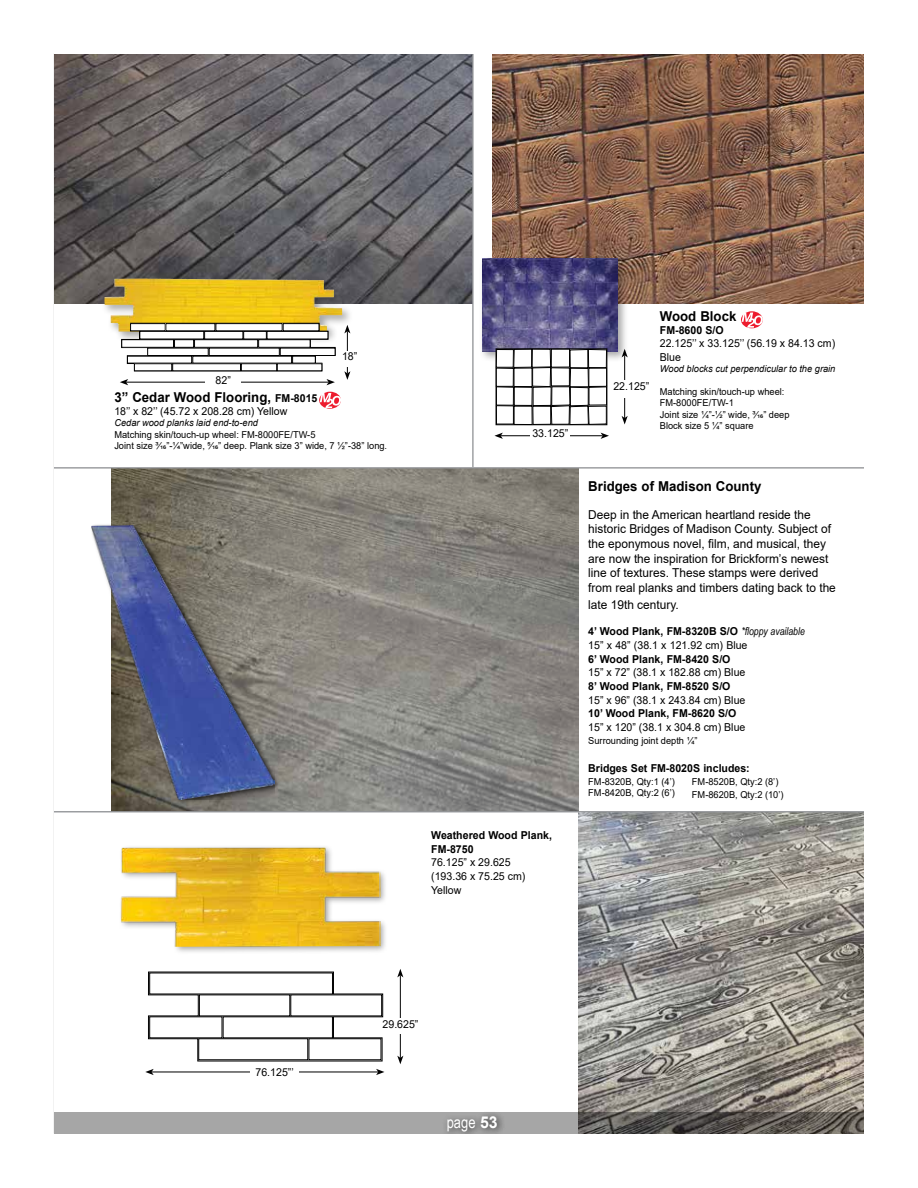
<style>
.page{position:relative;width:918px;height:1188px;background:#fff}
.page>*{position:absolute;margin:0;border:0;box-sizing:border-box;transform-origin:0 0}
.t1{font:16.35px "Arial Narrow";color:#fff}
.t2{font:700 13.65px "Arial";color:#000}
.t3{font:12.3px/14.7px "Arial";color:#000}
.t4{font:10.95px/13.6px "Arial";color:#000}
.t5{font:700 10.95px/13.6px "Arial";color:#000}
.t6{font:9.6px/11.4px "Arial";color:#000}
.t7{font:italic 9.6px "Arial";color:#000}
.s1{font-size:10.95px}
.s2{font-weight:700}
.s3{font-family:"Arial Narrow";font-style:italic}
.s4{font-family:"Arial";font-weight:700}
</style>
<div class="page">
<hr style="left:152px;top:1072px;width:226px;height:1px;background:#000">
<svg style="left:145px;top:1069px;width:9px;height:6px"></svg>
<svg style="left:376px;top:1069px;width:8px;height:6px"></svg>
<div style="left:250px;top:1068px;width:49px;height:13px;background:#fff"></div>
<svg style="left:148px;top:971px;width:236px;height:47px"></svg>
<svg style="left:148px;top:972px;width:235px;height:90px"></svg>
<div style="left:198px;top:1038px;width:110px;height:22px;border:1px solid #000"></div>
<div style="left:309px;top:1038px;width:72px;height:22px;border:1px solid #000"></div>
<hr style="left:400px;top:975px;width:1px;height:83px;background:#000">
<svg style="left:397px;top:969px;width:6px;height:8px"></svg>
<svg style="left:397px;top:1056px;width:6px;height:8px"></svg>
<div style="left:378px;top:1018px;width:45px;height:16px;background:#fff"></div>
<img style="left:579px;top:812px;width:285px;height:300px">
<img style="left:54px;top:54px;width:418px;height:250px">
<img style="left:111px;top:469px;width:468px;height:342px">
<div style="left:101px;top:275px;width:252px;height:70px;background:#000;opacity:.35"></div>
<img style="left:104px;top:279px;width:238px;height:54px">
<img style="left:493px;top:54px;width:371px;height:250px">
<div style="left:90px;top:523px;width:190px;height:282px;background:#000;opacity:.5"></div>
<img style="left:92px;top:525px;width:183px;height:275px">
<div style="left:479px;top:255px;width:150px;height:108px;background:#000;opacity:.35"></div>
<img style="left:483px;top:259px;width:135px;height:92px">
<svg style="left:319px;top:392px;width:22px;height:17px"></svg>
<svg style="left:320px;top:393px;width:21px;height:15px"></svg>
<svg style="left:741px;top:311px;width:22px;height:17px"></svg>
<svg style="left:742px;top:313px;width:21px;height:15px"></svg>
<hr style="left:347px;top:331px;width:1px;height:42px;background:#000">
<svg style="left:344px;top:325px;width:6px;height:8px"></svg>
<svg style="left:344px;top:371px;width:6px;height:9px"></svg>
<hr style="left:126px;top:382px;width:203px;height:1px;background:#000">
<svg style="left:120px;top:379px;width:8px;height:6px"></svg>
<svg style="left:327px;top:379px;width:8px;height:6px"></svg>
<div style="left:205px;top:376px;width:36px;height:13px;background:#fff"></div>
<div style="left:330px;top:351px;width:39px;height:16px;background:#fff"></div>
<svg style="left:121px;top:323px;width:214px;height:48px"></svg>
<div style="left:131px;top:324px;width:34px;height:7px;background:#fff"></div>
<div style="left:130px;top:323px;width:35px;height:8px;border:1px solid #000"></div>
<div style="left:140px;top:331px;width:64px;height:8px;background:#fff"></div>
<div style="left:140px;top:331px;width:64px;height:8px;border:1px solid #000"></div>
<div style="left:122px;top:340px;width:52px;height:7px;background:#fff"></div>
<div style="left:175px;top:340px;width:19px;height:7px;background:#fff"></div>
<div style="left:174px;top:340px;width:20px;height:7px;border:1px solid #000"></div>
<div style="left:148px;top:348px;width:60px;height:8px;background:#fff"></div>
<div style="left:148px;top:348px;width:60px;height:8px;border:1px solid #000"></div>
<div style="left:127px;top:356px;width:65px;height:7px;background:#fff"></div>
<div style="left:193px;top:356px;width:99px;height:7px;background:#fff"></div>
<div style="left:293px;top:356px;width:22px;height:7px;background:#fff"></div>
<div style="left:277px;top:364px;width:45px;height:7px;background:#fff"></div>
<div style="left:241px;top:364px;width:36px;height:7px;background:#fff"></div>
<div style="left:134px;top:364px;width:38px;height:7px;background:#fff"></div>
<div style="left:173px;top:364px;width:68px;height:7px;background:#fff"></div>
<div style="left:209px;top:348px;width:70px;height:8px;background:#fff"></div>
<div style="left:209px;top:348px;width:70px;height:8px;border:1px solid #000"></div>
<div style="left:280px;top:348px;width:55px;height:8px;background:#fff"></div>
<div style="left:280px;top:348px;width:55px;height:8px;border:1px solid #000"></div>
<div style="left:195px;top:340px;width:63px;height:7px;background:#fff"></div>
<div style="left:259px;top:340px;width:51px;height:7px;background:#fff"></div>
<div style="left:205px;top:331px;width:38px;height:8px;background:#fff"></div>
<div style="left:204px;top:331px;width:39px;height:8px;border:1px solid #000"></div>
<div style="left:244px;top:331px;width:22px;height:8px;background:#fff"></div>
<div style="left:244px;top:331px;width:23px;height:8px;border:1px solid #000"></div>
<div style="left:267px;top:331px;width:61px;height:8px;background:#fff"></div>
<div style="left:267px;top:331px;width:61px;height:8px;border:1px solid #000"></div>
<div style="left:166px;top:324px;width:49px;height:7px;background:#fff"></div>
<div style="left:166px;top:323px;width:49px;height:8px;border:1px solid #000"></div>
<div style="left:283px;top:324px;width:36px;height:7px;background:#fff"></div>
<div style="left:283px;top:323px;width:36px;height:8px;border:1px solid #000"></div>
<div style="left:216px;top:324px;width:66px;height:7px;background:#fff"></div>
<div style="left:216px;top:323px;width:66px;height:8px;border:1px solid #000"></div>
<hr style="left:624px;top:355px;width:1px;height:63px;background:#000">
<svg style="left:622px;top:349px;width:6px;height:8px"></svg>
<svg style="left:622px;top:416px;width:6px;height:8px"></svg>
<div style="left:609px;top:381px;width:45px;height:17px;background:#fff"></div>
<hr style="left:501px;top:435px;width:102px;height:1px;background:#000">
<svg style="left:494px;top:433px;width:9px;height:6px"></svg>
<svg style="left:601px;top:433px;width:8px;height:6px"></svg>
<div style="left:531px;top:429px;width:39px;height:16px;background:#fff"></div>
<div style="left:496px;top:406px;width:18px;height:18px;border:1px solid #000"></div>
<div style="left:533px;top:406px;width:18px;height:19px;border:1px solid #000"></div>
<div style="left:533px;top:387px;width:18px;height:19px;border:1px solid #000"></div>
<div style="left:514px;top:387px;width:18px;height:19px;border:1px solid #000"></div>
<div style="left:496px;top:387px;width:18px;height:18px;border:1px solid #000"></div>
<div style="left:496px;top:368px;width:18px;height:18px;border:1px solid #000"></div>
<div style="left:514px;top:368px;width:18px;height:19px;border:1px solid #000"></div>
<div style="left:533px;top:367px;width:18px;height:20px;border:1px solid #000"></div>
<div style="left:532px;top:349px;width:19px;height:18px;background:#fff"></div>
<div style="left:532px;top:349px;width:19px;height:18px;border:1px solid #000"></div>
<div style="left:514px;top:349px;width:18px;height:18px;background:#fff"></div>
<div style="left:514px;top:349px;width:18px;height:19px;border:1px solid #000"></div>
<div style="left:496px;top:350px;width:17px;height:17px;background:#fff"></div>
<div style="left:496px;top:349px;width:18px;height:18px;border:1px solid #000"></div>
<svg style="left:551px;top:349px;width:56px;height:76px"></svg>
<div style="left:514px;top:406px;width:18px;height:19px;border:1px solid #000"></div>
<div style="left:119px;top:845px;width:269px;height:110px;background:#000;opacity:.35"></div>
<img style="left:120px;top:846px;width:260px;height:100px">
<hr style="left:472px;top:54px;width:2px;height:413px;background:#939598">
<hr style="left:54px;top:467px;width:810px;height:2px;background:#939598">
<hr style="left:54px;top:811px;width:810px;height:1px;background:#939598">
<svg style="left:54px;top:1112px;width:810px;height:22px;background:#878684"></svg>
<div style="left:443px;top:1111px;width:63px;height:23px;background:#000;opacity:.75"></div>
<p class="t4" style="left:216px;top:373px;width:17px">82”</p>
<p class="t4" style="left:342px;top:350px;width:17px">18”</p>
<h2 class="t2" style="left:114px;top:387px;width:205px">3” Cedar Wood Flooring, <span class="s1">FM-8015</span></h2>
<p class="t4" style="left:114px;top:404px;width:175px">18’’ x 82’’ (45.72 x 208.28 cm) Yellow</p>
<p class="t7" style="left:114px;top:417px;width:145px">Cedar wood planks laid end-to-end</p>
<p class="t6" style="left:114px;top:428px;width:274px">Matching skin/touch-up wheel: FM-8000FE/TW-5<br>Joint size 3/16”-1/4”wide, 5/16” deep. Plank size 3” wide, 7 ½”-38” long.</p>
<p class="t4" style="left:532px;top:426px;width:37px">33.125”</p>
<p class="t5" style="left:431px;top:828px;width:122px">Weathered Wood Plank,<br>FM-8750</p>
<p class="t4" style="left:431px;top:856px;width:96px">76.125” x 29.625 (193.36 x 75.25 cm)<br>Yellow</p>
<p class="t4" style="left:613px;top:379px;width:37px">22.125”</p>
<h2 class="t2" style="left:660px;top:307px;width:78px">Wood Block</h2>
<p class="t5" style="left:660px;top:324px;width:65px">FM-8600 S/O</p>
<p class="t4" style="left:660px;top:337px;width:177px;line-height:13px">22.125’’ x 33.125’’ (56.19 x 84.13 cm)<br>Blue</p>
<p class="t7" style="left:660px;top:362px;width:177px">Wood blocks cut perpendicular to the grain</p>
<p class="t6" style="left:660px;top:386px;width:131px">Matching skin/touch-up wheel:<br>FM-8000FE/TW-1<br>Joint size ¼”-1/2” wide, 3/16” deep<br>Block size 5 ¼” square</p>
<h2 class="t2" style="left:588px;top:476px;width:175px">Bridges of Madison County</h2>
<p class="t3" style="left:588px;top:507px;width:249px">Deep in the American heartland reside the historic Bridges of Madison County. Subject of the eponymous novel, film, and musical, they are now the inspiration for Brickform’s newest line of textures. These stamps were derived from real planks and timbers dating back to the</p>
<p class="t3" style="left:588px;top:597px;width:92px">late 19th century.</p>
<p class="t4" style="left:588px;top:625px;width:218px"><span class="s2">4’ Wood Plank, FM-8320B S/O</span> <span class="s3">*floppy available<br></span>15” x 48” (38.1 x 121.92 cm) Blue</p>
<p class="t5" style="left:588px;top:652px;width:144px">6’ Wood Plank, FM-8420 S/O</p>
<p class="t4" style="left:588px;top:666px;width:159px">15” x 72” (38.1 x 182.88 cm) Blue</p>
<p class="t5" style="left:588px;top:679px;width:144px">8’ Wood Plank, FM-8520 S/O</p>
<p class="t4" style="left:588px;top:693px;width:159px">15” x 96” (38.1 x 243.84 cm) Blue</p>
<p class="t5" style="left:588px;top:707px;width:150px">10’ Wood Plank, FM-8620 S/O</p>
<p class="t4" style="left:588px;top:720px;width:159px">15” x 120” (38.1 x 304.8 cm) Blue</p>
<p class="t6" style="left:588px;top:735px;width:111px">Surrounding joint depth ¼”</p>
<p class="t5" style="left:588px;top:761px;width:163px">Bridges Set FM-8020S includes:</p>
<p class="t6" style="left:588px;top:775px;width:88px">FM-8320B, Qty:1 (4’)<br>FM-8420B, Qty:2 (6’)</p>
<p class="t6" style="left:692px;top:775px;width:93px;line-height:13px">FM-8520B, Qty:2 (8’)<br>FM-8620B, Qty:2 (10’)</p>
<p class="t4" style="left:256px;top:1065px;width:40px">76.125”’</p>
<p class="t4" style="left:383px;top:1017px;width:37px">29.625”</p>
<h1 class="t1" style="left:447px;top:1110px;width:53px">page <span class="s4">53</span></h1>
</div>
